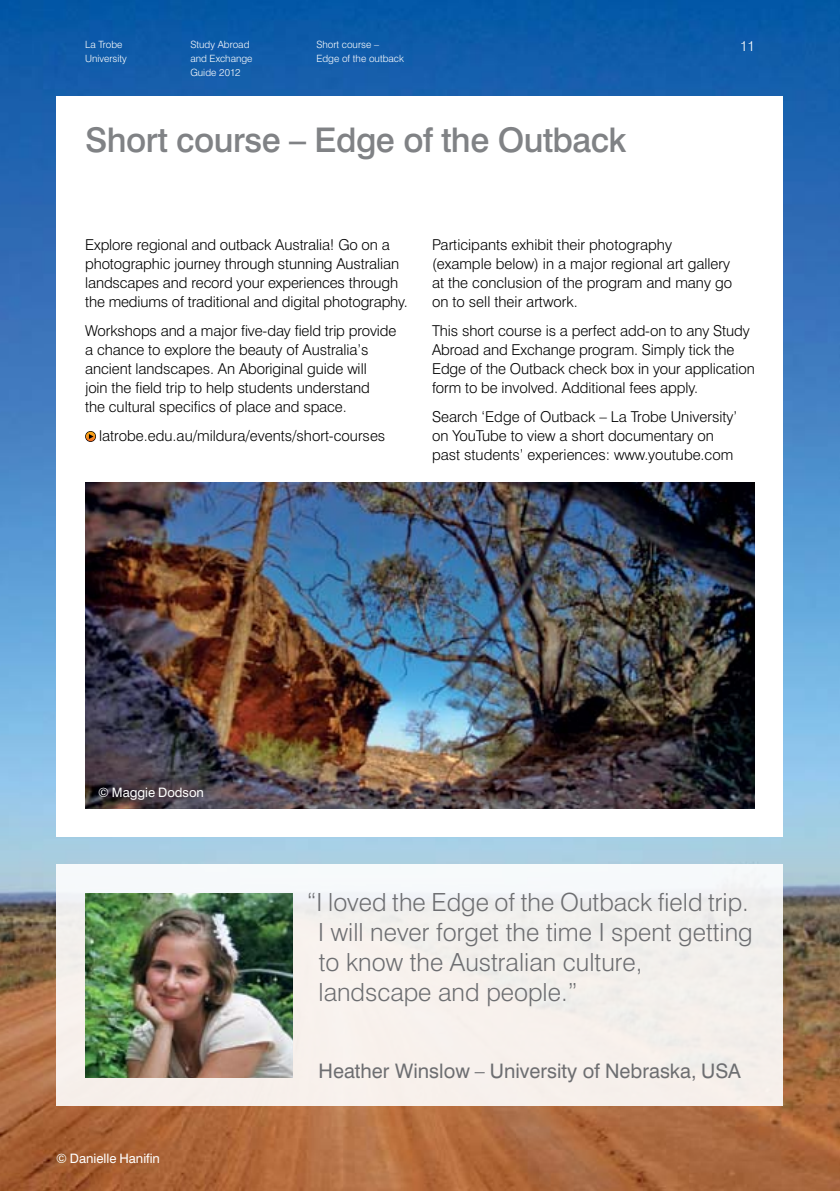
<style>
.page{position:relative;width:840px;height:1191px;background:#fff}
.page>*{position:absolute;margin:0;border:0;box-sizing:border-box;transform-origin:0 0}
.t1{font:500 34px "Swiss 721 BT";letter-spacing:-.015em;color:#808285}
.t2{font:300 25px/30px "Swiss 721 BT";color:#6d6e71}
.t3{font:20px "Swiss 721 BT";color:#6d6e71}
.t4{font:300 15px/19px "Swiss 721 BT";letter-spacing:-.005em;color:#000}
.t5{font:300 14px "Swiss 721 BT";color:#fff}
.t6{font:13px "Swiss 721 BT";color:#fff}
.t7{font:300 10px/14px "Swiss 721 BT";color:#fff}
</style>
<div class="page">
<img style="left:0;top:0;width:839px;height:1191px">
<div style="left:57px;top:96px;width:725px;height:740px;background:#fff"></div>
<div style="left:57px;top:865px;width:725px;height:241px;background:linear-gradient(to right,#f3f0ee,#f4f1ee)"></div>
<img style="left:85px;top:482px;width:669px;height:326px">
<img style="left:85px;top:893px;width:207px;height:184px">
<svg style="left:85px;top:431px;width:11px;height:11px"></svg>
<svg style="left:86px;top:432px;width:9px;height:9px"></svg>
<p class="t7" style="left:85px;top:37px;width:43px">La Trobe<br>University</p>
<p class="t7" style="left:190px;top:37px;width:64px">Study Abroad and Exchange<br>Guide 2012</p>
<p class="t7" style="left:316px;top:37px;width:89px">Short course –<br>Edge of the outback</p>
<h1 class="t1" style="left:85px;top:119px;width:543px">Short course – Edge of the Outback</h1>
<p class="t5" style="left:739px;top:37px;width:16px">11</p>
<p class="t4" style="left:85px;top:235px;width:324px">Explore regional and outback Australia! Go on a photographic journey through stunning Australian landscapes and record your experiences through the mediums of traditional and digital photography.</p>
<p class="t4" style="left:85px;top:321px;width:313px">Workshops and a major five-day field trip provide a chance to explore the beauty of Australia’s ancient landscapes. An Aboriginal guide will<br>join the field trip to help students understand<br>the cultural specifics of place and space.</p>
<p class="t4" style="left:99px;top:426px;width:288px">latrobe.edu.au/mildura/events/short-courses</p>
<p class="t4" style="left:432px;top:235px;width:301px">Participants exhibit their photography (example below) in a major regional art gallery at the conclusion of the program and many go on to sell their artwork.</p>
<p class="t4" style="left:432px;top:321px;width:324px">This short course is a perfect add-on to any Study Abroad and Exchange program. Simply tick the Edge of the Outback check box in your application form to be involved. Additional fees apply.</p>
<p class="t4" style="left:432px;top:407px;width:306px">Search ‘Edge of Outback – La Trobe University’ on YouTube to view a short documentary on past students’ experiences: www.youtube.com</p>
<p class="t6" style="left:98px;top:784px;width:107px">© Maggie Dodson</p>
<h2 class="t2" style="left:318px;top:886px;width:436px;text-indent:-12px">“I loved the Edge of the Outback field trip.<br>I will never forget the time I spent getting to know the Australian culture, landscape and people.”</h2>
<p class="t6" style="left:56px;top:1150px;width:105px">© Danielle Hanifin</p>
<h3 class="t3" style="left:318px;top:1058px;width:423px">Heather Winslow – University of Nebraska, USA</h3>
</div>
